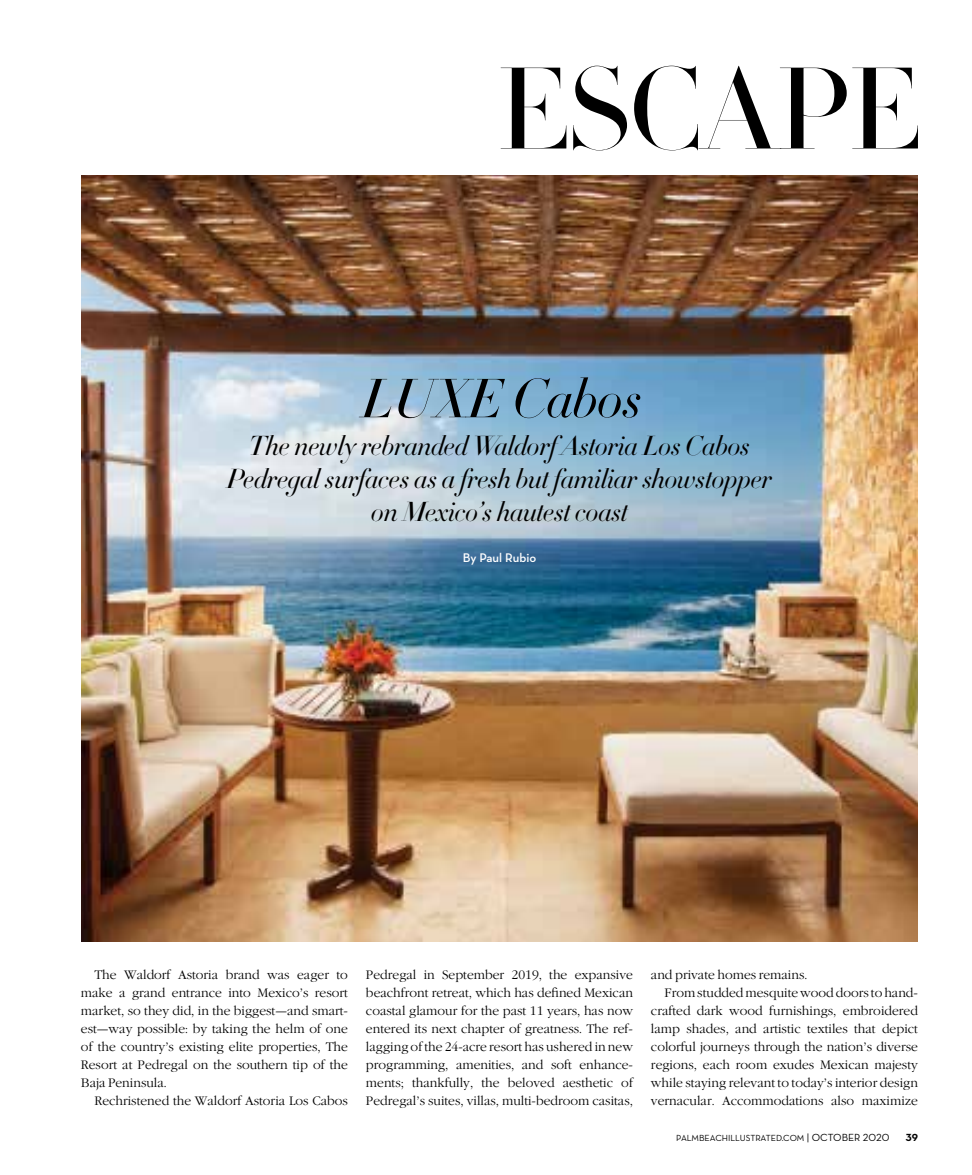
<style>
.page{position:relative;width:972px;height:1175px;background:#fff}
.page>*{position:absolute;margin:0;border:0;box-sizing:border-box;transform-origin:0 0}
.t1{font:300 114px "HTF Didot L96";letter-spacing:-.02em;color:#000}
.t2{font:italic 300 54px "HTF Didot L42";letter-spacing:-.01em;color:#000}
.t3{font:italic 300 27px/33px "HTF Didot L42";letter-spacing:-.01em;color:#000;text-align:center}
.t4{font:12.75px/18px "Garamond Lgt";color:#000;text-align:justify}
.t5{font:600 12.75px "Neutra Text";letter-spacing:-.005em;color:#fff}
.t6{font:10.5px "Neutra Text Bold Alt";color:#000}
.t7{font:9px "Neutra Text Book Alt";color:#000}
.s1{font-size:10.5px}
</style>
<div class="page">
<img style="left:81px;top:176px;width:837px;height:765px">
<h1 class="t1" style="left:496px;top:29px;width:426px">ESCAPE</h1>
<h2 class="t2" style="left:362px;top:359px;width:281px">LUXE Cabos</h2>
<h3 class="t3" style="left:227px;top:429px;width:547px">The newly rebranded Waldorf Astoria Los Cabos<br>Pedregal surfaces as a fresh but familiar showstopper on Mexico’s hautest coast</h3>
<p class="t5" style="left:463px;top:550px;width:75px">By Paul Rubio</p>
<p class="t4" style="left:81px;top:967px;width:269px;text-indent:14px">The Waldorf Astoria brand was eager to make a grand entrance into Mexico’s resort market, so they did, in the biggest—and smart&shy;est—way possible: by taking the helm of one of the country’s existing elite properties, The Resort at Pedregal on the southern tip of the Baja Peninsula.</p>
<p class="t4" style="left:94px;top:1093px;width:255px">Rechristened the Waldorf Astoria Los Cabos</p>
<p class="t4" style="left:366px;top:967px;width:269px">Pedregal in September 2019, the expansive beachfront retreat, which has defined Mexican coastal glamour for the past 11 years, has now entered its next chapter of greatness. The ref&shy;lagging of the 24-acre resort has ushered in new programming, amenities, and soft enhance&shy;ments; thankfully, the beloved aesthetic of Pedregal’s suites, villas, multi-bedroom casitas,</p>
<p class="t4" style="left:651px;top:967px;width:158px">and private homes remains.</p>
<p class="t4" style="left:665px;top:985px;width:255px">From studded mesquite wood doors to hand-</p>
<p class="t4" style="left:651px;top:1003px;width:269px">crafted dark wood furnishings, embroidered</p>
<p class="t4" style="left:651px;top:1021px;width:269px">lamp shades, and artistic textiles that depict</p>
<p class="t4" style="left:651px;top:1039px;width:269px">colorful journeys through the nation’s diverse</p>
<p class="t4" style="left:651px;top:1057px;width:269px">regions, each room exudes Mexican majesty</p>
<p class="t4" style="left:651px;top:1075px;width:269px">while staying relevant to today’s interior design</p>
<p class="t4" style="left:651px;top:1093px;width:269px">vernacular. Accommodations also maximize</p>
<p class="t7" style="left:676px;top:1132px;width:215px">PALMBEACHILLUSTRATED.COM <span class="s1">| OCTOBER 2020</span></p>
<p class="t6" style="left:906px;top:1130px;width:14px">39</p>
</div>
